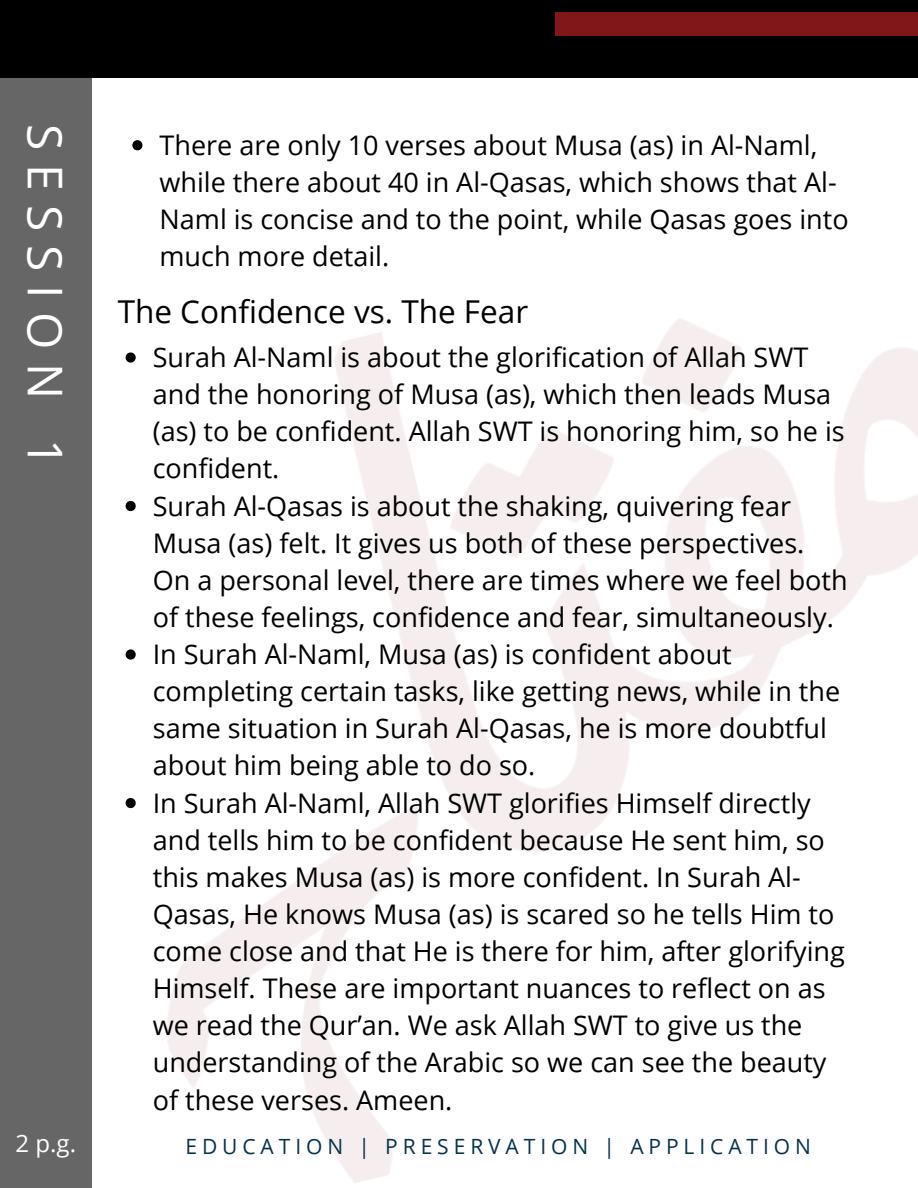
<style>
.page{position:relative;width:918px;height:1188px;background:#fff}
.page>*{position:absolute;margin:0;border:0;box-sizing:border-box;transform-origin:0 0}
.t1{font:48px "Open Sans";letter-spacing:.285em;color:#fff}
.t2{font:31.5px "Open Sans";color:#000}
.t3{font:27px/37.2px "Open Sans";color:#000}
.t4{font:24px "Open Sans";color:#fff}
.t5{font:21px "Open Sans";letter-spacing:.235em;color:#05334e}
</style>
<div class="page">
<div style="left:0;top:0;width:918px;height:77px;background:#000"></div>
<div style="left:555px;top:12px;width:363px;height:23px;background:#82171a"></div>
<div style="left:0;top:77px;width:92px;height:1111px;background:#666"></div>
<svg style="left:132px;top:140px;width:10px;height:10px"></svg>
<svg style="left:126px;top:352px;width:10px;height:11px"></svg>
<svg style="left:126px;top:501px;width:10px;height:10px"></svg>
<svg style="left:126px;top:649px;width:10px;height:11px"></svg>
<svg style="left:126px;top:798px;width:10px;height:10px"></svg>
<h1 class="t1" style="left:79px;top:124px;width:343px;rotate:90deg">SESSION 1</h1>
<p class="t4" style="left:16px;top:1127px;width:62px">2 p.g.</p>
<p class="t3" style="left:160px;top:126px;width:691px">There are only 10 verses about Musa (as) in Al-Naml, while there about 40 in Al-Qasas, which shows that Al-Naml is concise and to the point, while Qasas goes into much more detail.</p>
<p class="t2" style="left:118px;top:289px;width:412px">The Confidence vs. The Fear</p>
<p class="t3" style="left:153px;top:338px;width:696px">Surah Al-Naml is about the glorification of Allah SWT and the honoring of Musa (as), which then leads Musa (as) to be confident. Allah SWT is honoring him, so he is confident.<br>Surah Al-Qasas is about the shaking, quivering fear Musa (as) felt. It gives us both of these perspectives.<br>On a personal level, there are times where we feel both of these feelings, confidence and fear, simultaneously.<br>In Surah Al-Naml, Musa (as) is confident about completing certain tasks, like getting news, while in the same situation in Surah Al-Qasas, he is more doubtful about him being able to do so.<br>In Surah Al-Naml, Allah SWT glorifies Himself directly and tells him to be confident because He sent him, so this makes Musa (as) is more confident. In Surah Al-Qasas, He knows Musa (as) is scared so he tells Him to come close and that He is there for him, after glorifying Himself. These are important nuances to reflect on as we read the Qur’an. We ask Allah SWT to give us the understanding of the Arabic so we can see the beauty of these verses. Ameen.</p>
<p class="t5" style="left:185px;top:1131px;width:627px">EDUCATION | PRESERVATION | APPLICATION</p>
</div>
